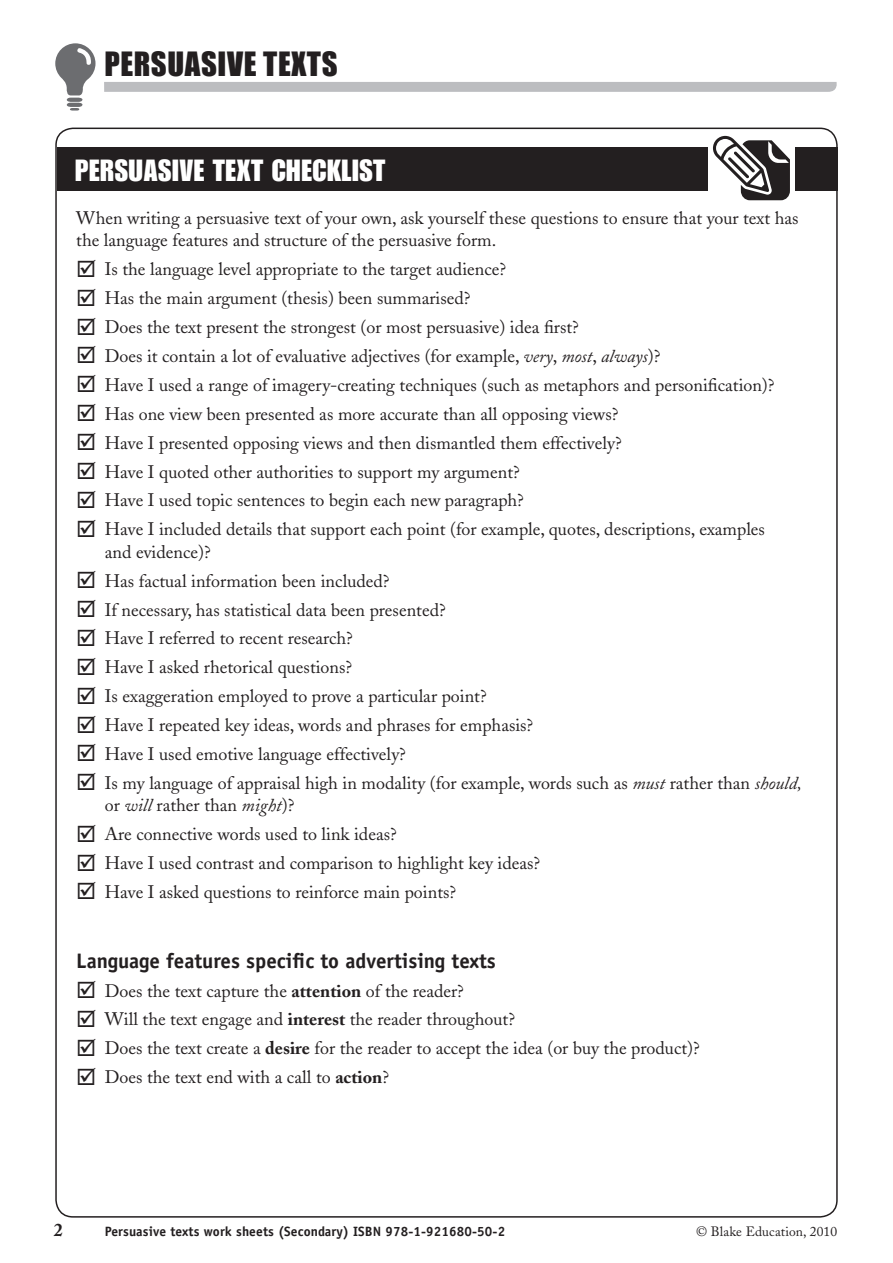
<style>
.page{position:relative;width:893px;height:1263px;background:#fff}
.page>*{position:absolute;margin:0;border:0;box-sizing:border-box;transform-origin:0 0}
.t1{font:30.75px "Impact";letter-spacing:.02em;color:#231f20}
.t2{font:30px "Impact LT";letter-spacing:.02em;color:#fff}
.t3{font:700 21px "Officina Sans LT";color:#231f20}
.t4{font:18px/22.5px "Adobe Caslon";color:#231f20}
.t5{font:700 18px "Adobe Caslon";color:#231f20}
.t6{font:700 13.5px "Officina Sans LT";letter-spacing:.01em;color:#231f20}
.t7{font:13.5px "Adobe Caslon";letter-spacing:.01em;color:#231f20}
.s1{font-style:italic}
.s2{font-weight:700}
</style>
<div class="page">
<svg style="left:104px;top:82px;width:733px;height:10px;background:#bdbec1"></svg>
<svg style="left:55px;top:43px;width:41px;height:68px"></svg>
<div style="left:57px;top:147px;width:650px;height:44px;background:#231f20"></div>
<svg style="left:713px;top:136px;width:77px;height:64px"></svg>
<div style="left:795px;top:147px;width:43px;height:44px;background:#231f20"></div>
<h1 class="t1" style="left:104px;top:45px;width:235px">PERSUASIVE TEXTS</h1>
<h2 class="t2" style="left:75px;top:153px;width:312px">PERSUASIVE TEXT CHECKLIST</h2>
<p class="t4" style="left:76px;top:207px;width:724px">When writing a persuasive text of your own, ask yourself these questions to ensure that your text has the language features and structure of the persuasive form.</p>
<p class="t4" style="left:76px;top:258px;width:431px">☑ Is the language level appropriate to the target audience?</p>
<p class="t4" style="left:76px;top:287px;width:396px">☑ Has the main argument (thesis) been summarised?</p>
<p class="t4" style="left:76px;top:316px;width:504px">☑ Does the text present the strongest (or most persuasive) idea first?</p>
<p class="t4" style="left:76px;top:345px;width:586px">☑ Does it contain a lot of evaluative adjectives (for example, <span class="s1">very</span>, <span class="s1">most</span>, <span class="s1">always</span>)?</p>
<p class="t4" style="left:76px;top:374px;width:700px">☑ Have I used a range of imagery-creating techniques (such as metaphors and personification)?</p>
<p class="t4" style="left:76px;top:403px;width:544px">☑ Has one view been presented as more accurate than all opposing views?</p>
<p class="t4" style="left:76px;top:431px;width:547px">☑ Have I presented opposing views and then dismantled them effectively?</p>
<p class="t4" style="left:76px;top:460px;width:445px">☑ Have I quoted other authorities to support my argument?</p>
<p class="t4" style="left:76px;top:489px;width:449px">☑ Have I used topic sentences to begin each new paragraph?</p>
<p class="t4" style="left:105px;top:518px;width:662px;text-indent:-29px">☑ Have I included details that support each point (for example, quotes, descriptions, examples and evidence)?</p>
<p class="t4" style="left:76px;top:569px;width:315px">☑ Has factual information been included?</p>
<p class="t4" style="left:76px;top:598px;width:371px">☑ If necessary, has statistical data been presented?</p>
<p class="t4" style="left:76px;top:627px;width:278px">☑ Have I referred to recent research?</p>
<p class="t4" style="left:76px;top:656px;width:277px">☑ Have I asked rhetorical questions?</p>
<p class="t4" style="left:76px;top:685px;width:412px">☑ Is exaggeration employed to prove a particular point?</p>
<p class="t4" style="left:76px;top:714px;width:458px">☑ Have I repeated key ideas, words and phrases for emphasis?</p>
<p class="t4" style="left:76px;top:743px;width:331px">☑ Have I used emotive language effectively?</p>
<p class="t4" style="left:105px;top:772px;width:699px;text-indent:-29px">☑ Is my language of appraisal high in modality (for example, words such as <span class="s1">must</span> rather than <span class="s1">should, </span>or <span class="s1">will</span> rather than <span class="s1">might</span>)?</p>
<p class="t4" style="left:76px;top:823px;width:322px">☑ Are connective words used to link ideas?</p>
<p class="t4" style="left:76px;top:852px;width:465px">☑ Have I used contrast and comparison to highlight key ideas?</p>
<p class="t4" style="left:76px;top:881px;width:381px">☑ Have I asked questions to reinforce main points?</p>
<p class="t3" style="left:76px;top:947px;width:421px">Language features specific to advertising texts</p>
<p class="t4" style="left:76px;top:979px;width:389px">☑ Does the text capture the <span class="s2">attention</span> of the reader?</p>
<p class="t4" style="left:76px;top:1008px;width:440px">☑ Will the text engage and <span class="s2">interest</span> the reader throughout?</p>
<p class="t4" style="left:76px;top:1037px;width:625px">☑ Does the text create a <span class="s2">desire</span> for the reader to accept the idea (or buy the product)?</p>
<p class="t4" style="left:76px;top:1066px;width:314px">☑ Does the text end with a call to <span class="s2">action</span>?</p>
<p class="t5" style="left:54px;top:1219px;width:10px">2</p>
<p class="t6" style="left:105px;top:1223px;width:402px">Persuasive texts work sheets (Secondary) ISBN 978-1-921680-50-2</p>
<p class="t7" style="left:696px;top:1224px;width:143px">© Blake Education, 2010</p>
</div>
